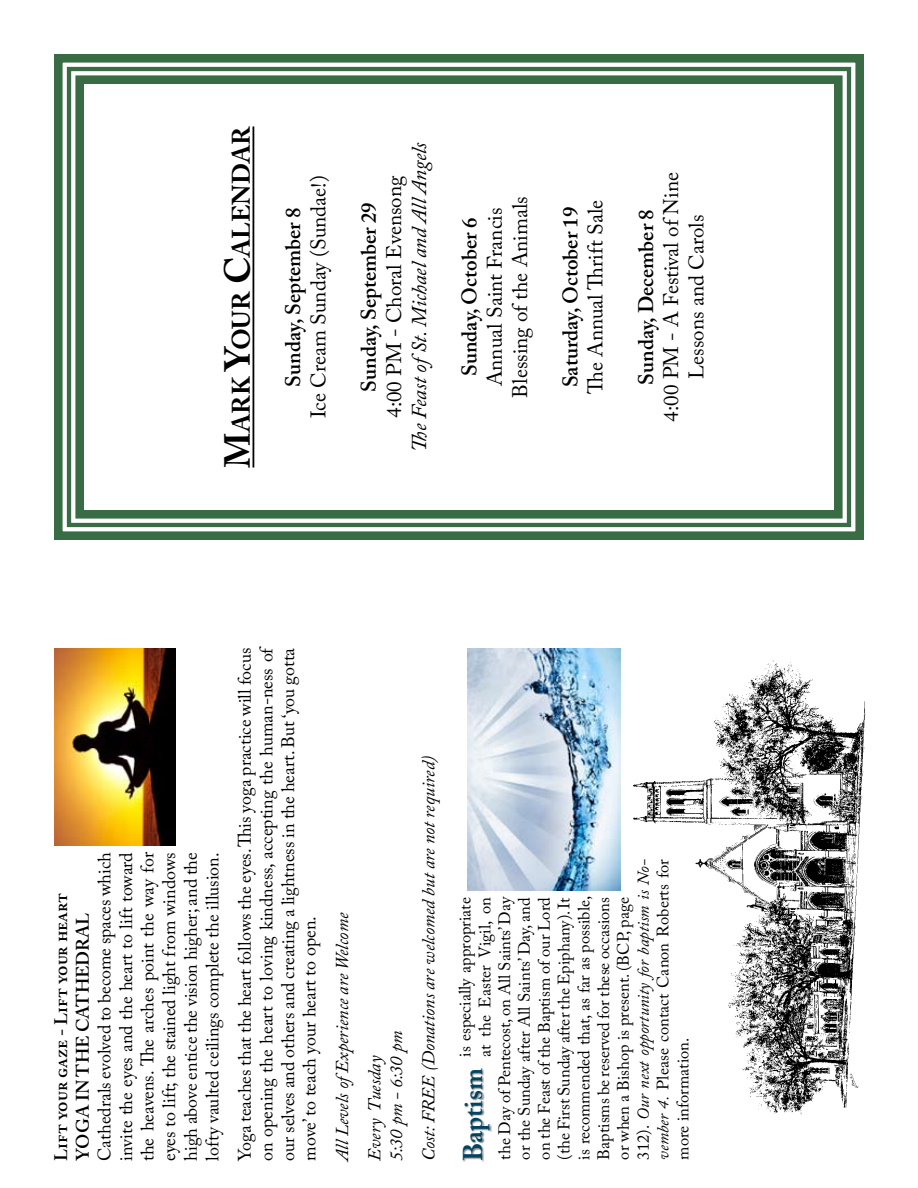
<style>
.page{position:relative;width:918px;height:1188px;background:#fff}
.page>*{position:absolute;margin:0;border:0;box-sizing:border-box;transform-origin:0 0}
.t1{font:600 27px "Adobe Caslon Pro";color:#014462}
.t2{font:700 25.2px "Adobe Caslon Pro";color:#000}
.t3{font:21px/25.2px "Adobe Caslon Pro";color:#000;text-align:center}
.t4{font:600 21px "Adobe Caslon Pro";letter-spacing:.005em;color:#000}
.t5{font:italic 21px "Adobe Caslon Pro";color:#000}
.t6{font:18px/21.6px "Adobe Caslon Pro";color:#000;text-align:justify}
.t7{font:italic 18px/32.4px "Adobe Caslon Pro";color:#000}
.t8{font:600 18px/21.6px "Adobe Caslon Pro";color:#000}
.t9{font:16.5px "Adobe Caslon Pro";color:#000}
.t10{font:italic 16.5px "Adobe Caslon Pro";color:#000}
.s1{font-size:36px}
.s2{font-style:normal}
.s3{font-style:italic}
</style>
<div class="page">
<svg style="left:54px;top:54px;width:810px;height:486px"></svg>
<div style="left:67px;top:67px;width:784px;height:460px;border:4px solid #396c44"></div>
<div style="left:75px;top:75px;width:768px;height:444px;border:9px solid #396c44"></div>
<div style="left:463px;top:1068px;width:30px;height:95px;background:#000;opacity:.5"></div>
<img style="left:468px;top:648px;width:152px;height:242px">
<img style="left:54px;top:648px;width:122px;height:197px">
<hr style="left:253px;top:126px;width:1px;height:342px;background:#000">
<img style="left:633px;top:660px;width:233px;height:455px">
<h2 class="t2" style="left:226px;top:468px;width:343px;rotate:-90deg"><span class="s1">M</span>ark <span class="s1">Y</span>our <span class="s1">C</span>alendar</h2>
<p class="t3" style="left:306px;top:418px;width:244px;rotate:-90deg">Ice Cream Sunday (Sundae!)</p>
<p class="t4" style="left:281px;top:387px;width:181px;rotate:-90deg">Sunday, September 8</p>
<p class="t5" style="left:407px;top:452px;width:311px;rotate:-90deg">The Feast ofSt. Michael and All Angels</p>
<p class="t3" style="left:381px;top:418px;width:243px;rotate:-90deg">4:00 PM - Choral Evensong</p>
<p class="t4" style="left:356px;top:392px;width:191px;rotate:-90deg">Sunday, September 29</p>
<p class="t3" style="left:658px;top:422px;width:251px;rotate:-90deg">4:00 PM - A Festival of Nine<br>Lessons and Carols</p>
<p class="t3" style="left:482px;top:398px;width:203px;rotate:-90deg">Annual Saint Francis<br>Blessing of the Animals</p>
<p class="t4" style="left:558px;top:387px;width:182px;rotate:-90deg">Saturday, October 19</p>
<p class="t3" style="left:583px;top:394px;width:196px;rotate:-90deg">The Annual Thrift Sale</p>
<p class="t4" style="left:633px;top:385px;width:177px;rotate:-90deg">Sunday, December 8</p>
<p class="t4" style="left:457px;top:376px;width:160px;rotate:-90deg">Sunday, October 6</p>
<p class="t8" style="left:50px;top:1161px;width:270px;rotate:-90deg">Lift your gaze - Lift your heart<br>YOGA IN THE CATHEDRAL</p>
<p class="t6" style="left:93px;top:1161px;width:310px;rotate:-90deg">Cathedrals evolved to become spaces which invite the eyes and the heart to lift toward the heavens. The arches point the way for eyes to lift; the stained light from windows high above entice the vision higher; and the lofty vaulted ceilings complete the illusion.</p>
<p class="t6" style="left:234px;top:1161px;width:517px;text-align:left;rotate:-90deg">Yoga teaches that the heart follows the eyes. This yoga practice will focus on opening the heart to loving kindness, accepting the human-ness of our selves and others and creating a lightness in the heart. But ‘you gotta move’ to teach your heart to open.</p>
<p class="t7" style="left:380px;top:1161px;width:408px;rotate:-90deg">5:30 pm - 6:30 pm<br>Cost: FREE (Donations are welcomed but are not required)</p>
<p class="t7" style="left:326px;top:1161px;width:250px;rotate:-90deg">All Levels ofExperience are Welcome<br>Every Tuesday</p>
<p class="t10" style="left:633px;top:1160px;width:302px;rotate:-90deg"><span class="s2">312).</span> Our next opportunity for baptism is No-</p>
<p class="t9" style="left:653px;top:1160px;width:302px;rotate:-90deg"><span class="s3">vember 4.</span> Please contact Canon Roberts for</p>
<p class="t9" style="left:455px;top:1057px;width:161px;rotate:-90deg">is especially appropriate</p>
<p class="t9" style="left:475px;top:1057px;width:161px;rotate:-90deg">at the Easter Vigil, on</p>
<p class="t9" style="left:495px;top:1160px;width:264px;rotate:-90deg">the Day of Pentecost, on All Saints’ Day</p>
<p class="t9" style="left:515px;top:1160px;width:264px;rotate:-90deg">or the Sunday after All Saints’ Day, and</p>
<p class="t9" style="left:534px;top:1160px;width:264px;rotate:-90deg">on the Feast of the Baptism of our Lord</p>
<p class="t9" style="left:554px;top:1160px;width:264px;rotate:-90deg">(the First Sunday after the Epiphany). It</p>
<p class="t9" style="left:574px;top:1160px;width:265px;rotate:-90deg">is recommended that, as far as possible,</p>
<p class="t9" style="left:594px;top:1160px;width:264px;rotate:-90deg">Baptisms be reserved for these occasions</p>
<p class="t9" style="left:614px;top:1160px;width:264px;rotate:-90deg">or when a Bishop is present. (BCP, page</p>
<p class="t9" style="left:673px;top:1160px;width:123px;rotate:-90deg">more information.</p>
<h1 class="t1" style="left:457px;top:1161px;width:94px;rotate:-90deg">Baptism</h1>
</div>
